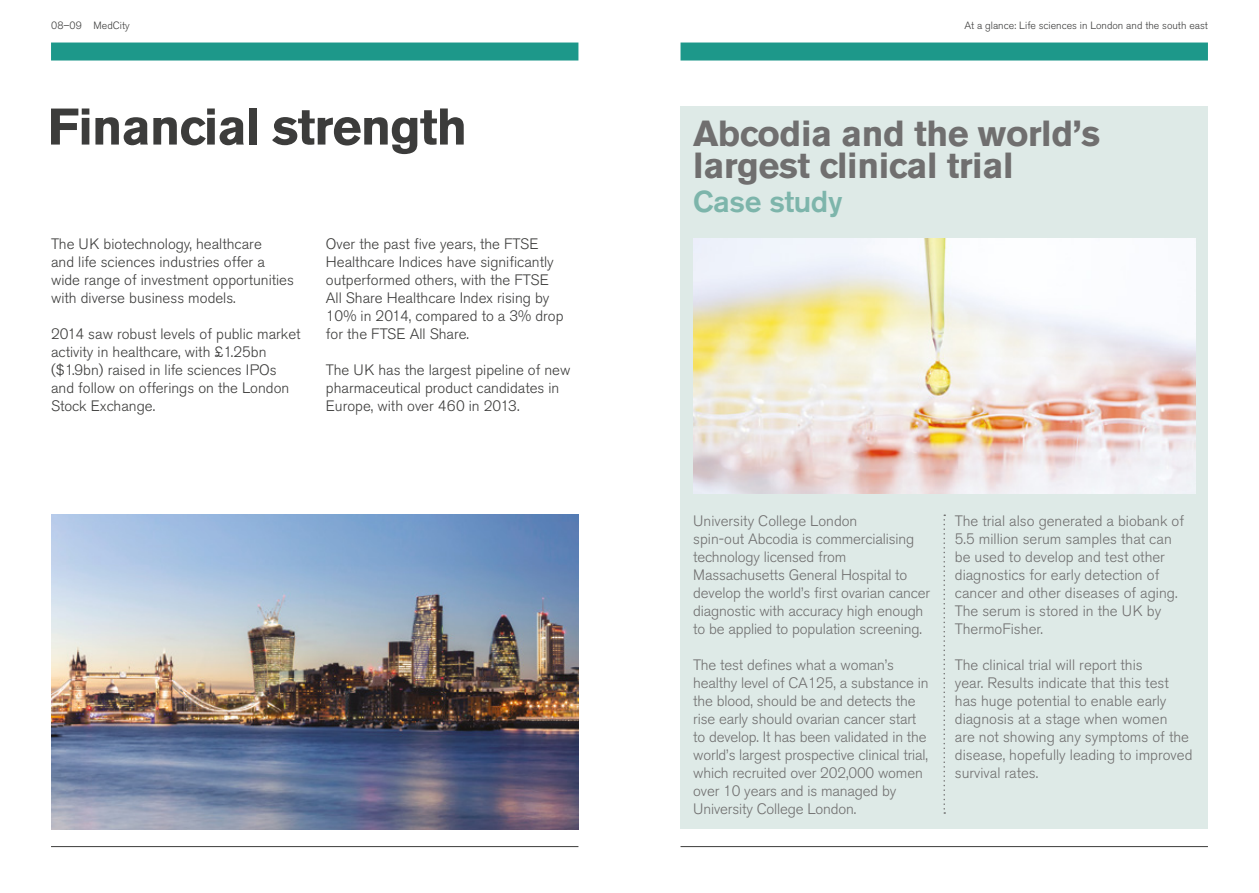
<style>
.page{position:relative;width:1259px;height:893px;background:#fff}
.page>*{position:absolute;margin:0;border:0;box-sizing:border-box;transform-origin:0 0}
.t1{font:700 51px "Akzidenz Grotesk BE";letter-spacing:-.02em;color:#3c3c3b}
.t2{font:700 36px/31.5px "Akzidenz Grotesk BE";letter-spacing:-.01em;color:#706f6f}
.t3{font:500 30px "Akzidenz Grotesk BE";letter-spacing:-.01em;color:#7db5ab}
.t4{font:300 15px/18px "Akzidenz Grotesk BE";letter-spacing:-.01em;color:#706f6f}
.t5{font:300 15px/18px "Akzidenz Grotesk BE";color:#3c3c3b}
.t6{font:300 10.5px "Akzidenz Grotesk BE";color:#3c3c3b}
</style>
<div class="page">
<div style="left:51px;top:43px;width:527px;height:18px;background:#1d988a"></div>
<div style="left:680px;top:43px;width:528px;height:18px;background:#1d988a"></div>
<hr style="left:680px;top:846px;width:528px;height:1px;background:#3c3c3b">
<img style="left:51px;top:514px;width:527px;height:315px">
<div style="left:680px;top:106px;width:528px;height:723px;background:#deeae7"></div>
<img style="left:693px;top:238px;width:502px;height:255px">
<svg style="left:943px;top:514px;width:2px;height:300px"></svg>
<hr style="left:51px;top:846px;width:527px;height:1px;background:#3c3c3b">
<p class="t6" style="left:94px;top:20px;width:38px">MedCity</p>
<p class="t6" style="left:51px;top:20px;width:33px">08–09</p>
<p class="t6" style="left:964px;top:20px;width:245px">At a glance: Life sciences in London and the south east</p>
<h1 class="t1" style="left:48px;top:97px;width:421px">Financial strength</h1>
<p class="t5" style="left:51px;top:235px;width:244px">The UK biotechnology, healthcare<br>and life sciences industries offer a wide range of investment opportunities with diverse business models.</p>
<p class="t5" style="left:51px;top:325px;width:251px">2014 saw robust levels of public market activity in healthcare, with £1.25bn ($1.9bn) raised in life sciences IPOs and follow on offerings on the London Stock Exchange.</p>
<p class="t5" style="left:326px;top:235px;width:239px">Over the past five years, the FTSE Healthcare Indices have significantly outperformed others, with the FTSE All Share Healthcare Index rising by 10% in 2014, compared to a 3% drop for the FTSE All Share.</p>
<p class="t5" style="left:326px;top:361px;width:246px">The UK has the largest pipeline of new pharmaceutical product candidates in<br>Europe, with over 460 in 2013.</p>
<h2 class="t2" style="left:693px;top:118px;width:408px">Abcodia and the world’s largest clinical trial</h2>
<h3 class="t3" style="left:693px;top:183px;width:151px">Case study</h3>
<p class="t4" style="left:693px;top:512px;width:238px">University College London<br>spin-out Abcodia is commercialising technology licensed from Massachusetts General Hospital to develop the world’s first ovarian cancer diagnostic with accuracy high enough to be applied to population screening.</p>
<p class="t4" style="left:693px;top:656px;width:237px">The test defines what a woman’s healthy level of CA125, a substance in the blood, should be and detects the rise early should ovarian cancer start to develop. It has been validated in the world’s largest prospective clinical trial, which recruited over 202,000 women over 10 years and is managed by University College London.</p>
<p class="t4" style="left:955px;top:512px;width:231px">The trial also generated a biobank of<br>5.5 million serum samples that can be used to develop and test other diagnostics for early detection of cancer and other diseases of aging.<br>The serum is stored in the UK by<br>ThermoFisher.</p>
<p class="t4" style="left:955px;top:656px;width:239px">The clinical trial will report this<br>year. Results indicate that this test has huge potential to enable early diagnosis at a stage when women<br>are not showing any symptoms of the disease, hopefully leading to improved survival rates.</p>
</div>
